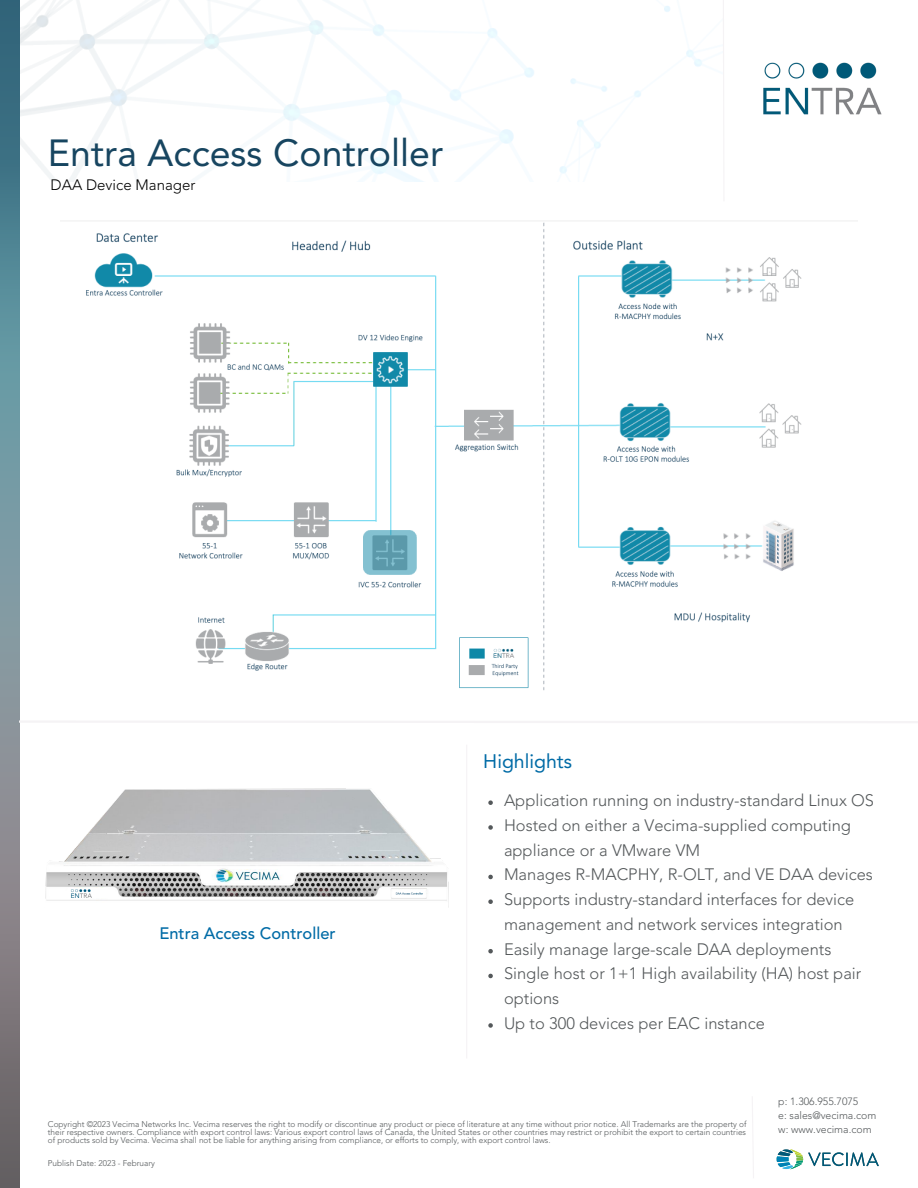
<style>
.page{position:relative;width:918px;height:1188px;background:#fff}
.page>*{position:absolute;margin:0;border:0;box-sizing:border-box;transform-origin:0 0}
.t1{font:37.5px "Avenir LT Std";color:#174560}
.t2{font:19.5px "Avenir LT Std";color:#006ba6}
.t3{font:300 16.5px/24.8px "Avenir LT Std";color:#54585a}
.t4{font:500 16.5px "Avenir LT Std";color:#006ba6}
.t5{font:300 15px "Avenir LT Std";color:#000}
.t6{font:300 10.5px/14px "Avenir LT Std";color:#54585a}
.t7{font:300 8.25px/8.2px "Avenir LT Std";color:#54585a;text-align:justify}
</style>
<div class="page">
<img style="left:776px;top:1149px;width:103px;height:21px">
<img style="left:763px;top:62px;width:119px;height:53px">
<img style="left:19px;top:0;width:683px;height:181px">
<img style="left:0;top:0;width:19px;height:1188px">
<svg style="left:723px;top:0;width:1px;height:125px"></svg>
<hr style="left:466px;top:745px;width:1px;height:314px;background:#f5f3f5">
<svg style="left:17px;top:719px;width:901px;height:5px"></svg>
<img style="left:45px;top:788px;width:404px;height:119px">
<svg style="left:752px;top:1097px;width:2px;height:81px"></svg>
<img style="left:86px;top:222px;width:716px;height:469px">
<svg style="left:488px;top:800px;width:5px;height:5px"></svg>
<svg style="left:488px;top:825px;width:5px;height:5px"></svg>
<svg style="left:488px;top:875px;width:5px;height:4px"></svg>
<svg style="left:488px;top:899px;width:5px;height:5px"></svg>
<svg style="left:488px;top:949px;width:5px;height:4px"></svg>
<svg style="left:488px;top:974px;width:5px;height:4px"></svg>
<svg style="left:488px;top:1023px;width:5px;height:5px"></svg>
<h1 class="t1" style="left:48px;top:138px;width:397px">Entra Access Controller</h1>
<h3 class="t5" style="left:51px;top:178px;width:146px">DAA Device Manager</h3>
<h3 class="t4" style="left:159px;top:926px;width:178px">Entra Access Controller</h3>
<h2 class="t2" style="left:483px;top:753px;width:90px">Highlights</h2>
<p class="t3" style="left:504px;top:789px;width:372px">Application running on industry-standard Linux OS Hosted on either a Vecima-supplied computing appliance or a VMware VM<br>Manages R-MACPHY, R-OLT, and VE DAA devices Supports industry-standard interfaces for device management and network services integration Easily manage large-scale DAA deployments Single host or 1+1 High availability (HA) host pair options<br>Up to 300 devices per EAC instance</p>
<p class="t7" style="left:48px;top:1121px;width:700px">Copyright ©2023 Vecima Networks Inc. Vecima reserves the right to modify or discontinue any product or piece of literature at any time without prior notice. All Trademarks are the property of their respective owners. Compliance with export control laws: Various export control laws of Canada, the United States or other countries may restrict or prohibit the export to certain countries of products sold by Vecima. Vecima shall not be liable for anything arising from compliance, or efforts to comply, with export control laws.</p>
<p class="t7" style="left:48px;top:1160px;width:109px">Publish Date: 2023 - February</p>
<p class="t6" style="left:778px;top:1095px;width:100px">p: 1.306.955.7075<br>e: sales@vecima.com w: www.vecima.com</p>
</div>
